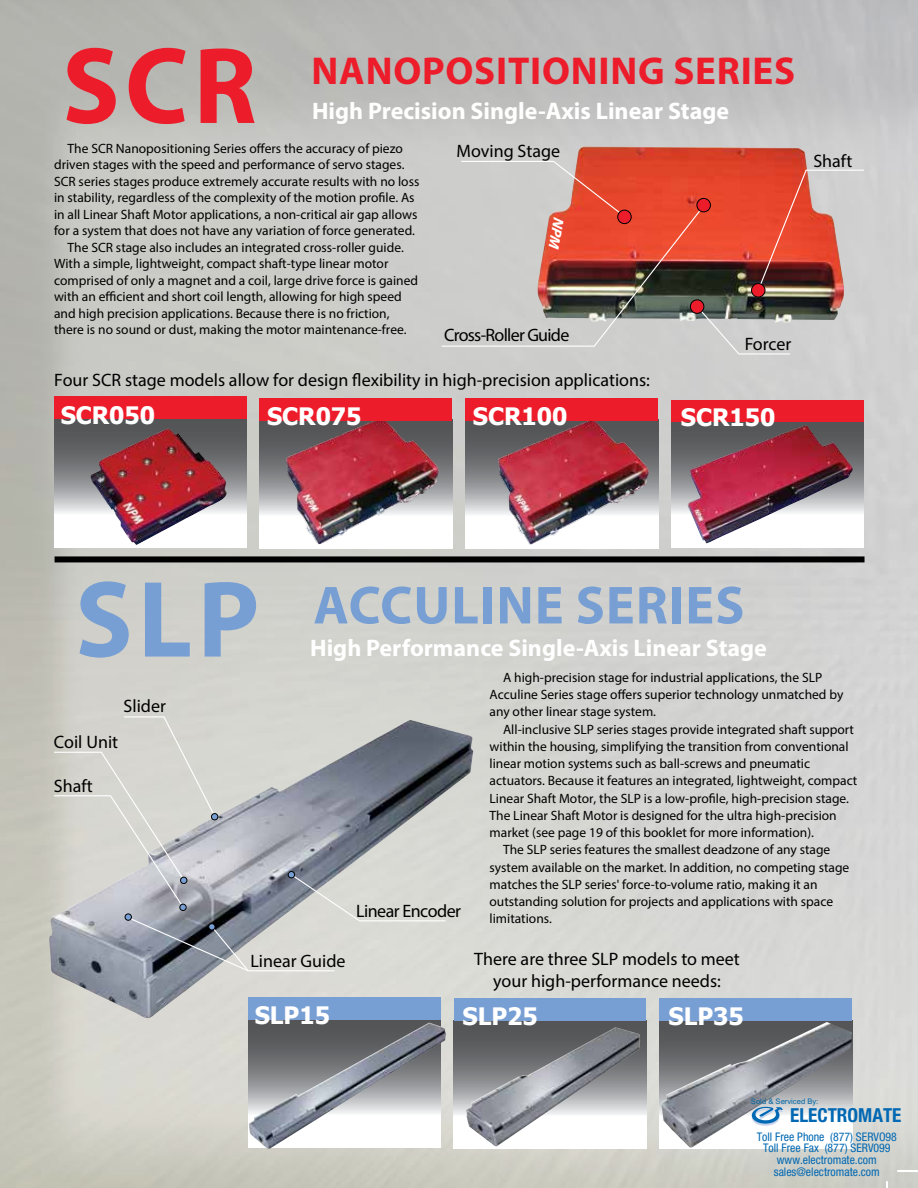
<style>
.page{position:relative;width:918px;height:1188px;background:#fff}
.page>*{position:absolute;margin:0;border:0;box-sizing:border-box;transform-origin:0 0}
.t1{font:700 109.65px "Myriad Pro";color:#789fd4}
.t2{font:700 109.65px "Myriad Pro";color:#ed1c2a}
.t3{font:700 54px "Myriad Pro";letter-spacing:.02em;color:#789fd4}
.t4{font:700 39px "Myriad Pro";letter-spacing:.02em;color:#ed1c2a}
.t5{font:700 24px "Myriad Pro";color:#fff}
.t6{font:700 24px "Tahoma";color:#fff}
.t7{font:700 condensed 19.35px "Helvetica Neue";color:#0168b3}
.t8{font:18px/21.6px "Myriad Pro";color:#000;text-align:center}
.t9{font:18px "Myriad Pro";letter-spacing:-.04em;color:#000}
.t10{font:18px "Myriad Pro";letter-spacing:-.03em;color:#000}
.t11{font:13.5px/17.2px "Myriad Pro";color:#000}
.t12{font:condensed 11.85px/11.9px "Helvetica Neue";color:#0168b3;text-align:center}
.t13{font:7.65px "Arial";color:#0065a4}
</style>
<div class="page">
<img style="left:0;top:0;width:917px;height:1188px">
<img style="left:48px;top:720px;width:425px;height:299px">
<div style="left:55px;top:556px;width:810px;height:6px;background:#000"></div>
<svg style="left:53px;top:716px;width:394px;height:256px;background:#b7b9ba"></svg>
<svg style="left:466px;top:420px;width:192px;height:129px"></svg>
<svg style="left:260px;top:420px;width:192px;height:129px"></svg>
<svg style="left:54px;top:419px;width:192px;height:128px"></svg>
<div style="left:54px;top:397px;width:192px;height:22px;background:#ed1c2a"></div>
<div style="left:260px;top:398px;width:192px;height:22px;background:#ed1c2a"></div>
<div style="left:466px;top:398px;width:192px;height:22px;background:#ed1c2a"></div>
<svg style="left:672px;top:421px;width:192px;height:126px"></svg>
<div style="left:672px;top:400px;width:192px;height:21px;background:#ed1c2a"></div>
<svg style="left:454px;top:1020px;width:192px;height:129px"></svg>
<div style="left:248px;top:1019px;width:192px;height:129px;background:#545557"></div>
<img style="left:661px;top:1022px;width:191px;height:127px">
<img style="left:465px;top:1027px;width:175px;height:120px">
<div style="left:248px;top:997px;width:192px;height:22px;background:#789fd4"></div>
<div style="left:455px;top:999px;width:191px;height:22px;background:#789fd4"></div>
<div style="left:660px;top:999px;width:192px;height:22px;background:#789fd4"></div>
<img style="left:536px;top:146px;width:309px;height:14px">
<div style="left:288px;top:872px;width:7px;height:6px;background:#789fd4;border-radius:50%"></div>
<div style="left:288px;top:871px;width:7px;height:7px;border:1px solid #000;border-radius:50%"></div>
<hr style="left:917px;top:158px;width:1px;height:38px;background:#d1d1d2">
<img style="left:89px;top:428px;width:138px;height:117px">
<img style="left:285px;top:421px;width:155px;height:123px">
<img style="left:496px;top:421px;width:154px;height:124px">
<img style="left:687px;top:425px;width:167px;height:118px">
<div style="left:181px;top:877px;width:6px;height:7px;background:#789fd4;border-radius:50%"></div>
<div style="left:180px;top:877px;width:7px;height:7px;border:1px solid #000;border-radius:50%"></div>
<img style="left:249px;top:1023px;width:198px;height:126px">
<svg style="left:750px;top:1106px;width:33px;height:20px"></svg>
<svg style="left:897px;top:1096px;width:21px;height:1px"></svg>
<hr style="left:897px;top:1170px;width:21px;height:2px;background:#fff">
<svg style="left:886px;top:1181px;width:2px;height:7px"></svg>
<svg style="left:440px;top:160px;width:425px;height:195px;background:#bd877c"></svg>
<h1 class="t2" style="left:62px;top:15px;width:196px">SCR</h1>
<h3 class="t4" style="left:312px;top:46px;width:485px">NANOPOSITIONING SERIES</h3>
<h3 class="t5" style="left:312px;top:96px;width:419px">High Precision Single-Axis Linear Stage</h3>
<p class="t11" style="left:68px;top:140px;width:337px">The SCR Nanopositioning Series offers the accuracy of piezo</p>
<p class="t11" style="left:54px;top:156px;width:352px">driven stages with the speed and performance of servo stages.</p>
<p class="t11" style="left:54px;top:173px;width:367px">SCR series stages produce extremely accurate results with no loss</p>
<p class="t11" style="left:54px;top:189px;width:362px">in stability, regardless of the complexity of the motion profile. As</p>
<p class="t11" style="left:54px;top:206px;width:365px">in all Linear Shaft Motor applications, a non-critical air gap allows</p>
<p class="t11" style="left:54px;top:222px;width:363px">for a system that does not have any variation of force generated.</p>
<p class="t11" style="left:68px;top:239px;width:338px">The SCR stage also includes an integrated cross-roller guide.</p>
<p class="t11" style="left:54px;top:255px;width:336px">With a simple, lightweight, compact shaft-type linear motor</p>
<p class="t11" style="left:54px;top:272px;width:366px">comprised of only a magnet and a coil, large drive force is gained</p>
<p class="t11" style="left:54px;top:288px;width:349px">with an efficient and short coil length, allowing for high speed</p>
<p class="t11" style="left:54px;top:305px;width:337px">and high precision applications. Because there is no friction,</p>
<p class="t11" style="left:54px;top:321px;width:354px">there is no sound or dust, making the motor maintenance-free.</p>
<h3 class="t8" style="left:457px;top:140px;width:105px">Moving Stage</h3>
<h3 class="t9" style="left:444px;top:324px;width:127px">Cross-Roller Guide</h3>
<h3 class="t8" style="left:54px;top:369px;width:597px">Four SCR stage models allow for design flexibility in high-precision applications:</h3>
<h3 class="t8" style="left:745px;top:333px;width:48px">Forcer</h3>
<h3 class="t6" style="left:61px;top:398px;width:96px">SCR050</h3>
<h3 class="t6" style="left:267px;top:399px;width:96px">SCR075</h3>
<h3 class="t6" style="left:473px;top:399px;width:96px">SCR100</h3>
<h3 class="t6" style="left:681px;top:401px;width:96px">SCR150</h3>
<h3 class="t8" style="left:813px;top:150px;width:40px">Shaft</h3>
<h1 class="t1" style="left:75px;top:548px;width:186px">SLP</h1>
<h2 class="t3" style="left:313px;top:570px;width:432px">ACCULINE SERIES</h2>
<h3 class="t5" style="left:310px;top:632px;width:458px">High Performance Single-Axis Linear Stage</h3>
<h3 class="t8" style="left:124px;top:695px;width:44px">Slider</h3>
<h3 class="t8" style="left:54px;top:731px;width:66px">Coil Unit</h3>
<h3 class="t8" style="left:54px;top:775px;width:40px">Shaft</h3>
<h3 class="t10" style="left:356px;top:900px;width:106px">Linear Encoder</h3>
<h3 class="t8" style="left:250px;top:950px;width:97px">Linear Guide</h3>
<p class="t11" style="left:490px;top:669px;width:355px;text-indent:14px">A high-precision stage for industrial applications, the SLP<br>Acculine Series stage offers superior technology unmatched by any other linear stage system.</p>
<p class="t11" style="left:503px;top:720px;width:352px">All-inclusive SLP series stages provide integrated shaft support</p>
<p class="t11" style="left:490px;top:738px;width:361px">within the housing, simplifying the transition from conventional</p>
<p class="t11" style="left:490px;top:755px;width:322px">linear motion systems such as ball-screws and pneumatic</p>
<p class="t11" style="left:490px;top:772px;width:369px">actuators. Because it features an integrated, lightweight, compact</p>
<p class="t11" style="left:490px;top:789px;width:361px">Linear Shaft Motor, the SLP is a low-profile, high-precision stage.</p>
<p class="t11" style="left:490px;top:807px;width:349px">The Linear Shaft Motor is designed for the ultra high-precision</p>
<p class="t11" style="left:490px;top:824px;width:326px">market (see page 19 of this booklet for more information).</p>
<p class="t11" style="left:503px;top:841px;width:329px">The SLP series features the smallest deadzone of any stage</p>
<p class="t11" style="left:490px;top:858px;width:361px">system available on the market. In addition, no competing stage</p>
<p class="t11" style="left:490px;top:876px;width:330px">matches the SLP series' force-to-volume ratio, making it an</p>
<p class="t11" style="left:490px;top:893px;width:345px">outstanding solution for projects and applications with space</p>
<p class="t11" style="left:490px;top:910px;width:64px">limitations.</p>
<h3 class="t8" style="left:474px;top:948px;width:267px">There are three SLP models to meet your high-performance needs:</h3>
<h3 class="t6" style="left:255px;top:998px;width:77px">SLP15</h3>
<h3 class="t6" style="left:463px;top:1000px;width:77px">SLP25</h3>
<h3 class="t6" style="left:668px;top:1000px;width:77px">SLP35</h3>
<p class="t13" style="left:751px;top:1097px;width:69px">Sold &amp; Serviced By:</p>
<h3 class="t7" style="left:790px;top:1104px;width:113px">ELECTROMATE</h3>
<p class="t12" style="left:757px;top:1130px;width:142px">Toll Free Phone (877) SERVO98<br>Toll Free Fax (877) SERV099 www.electromate.com sales@electromate.com</p>
</div>
